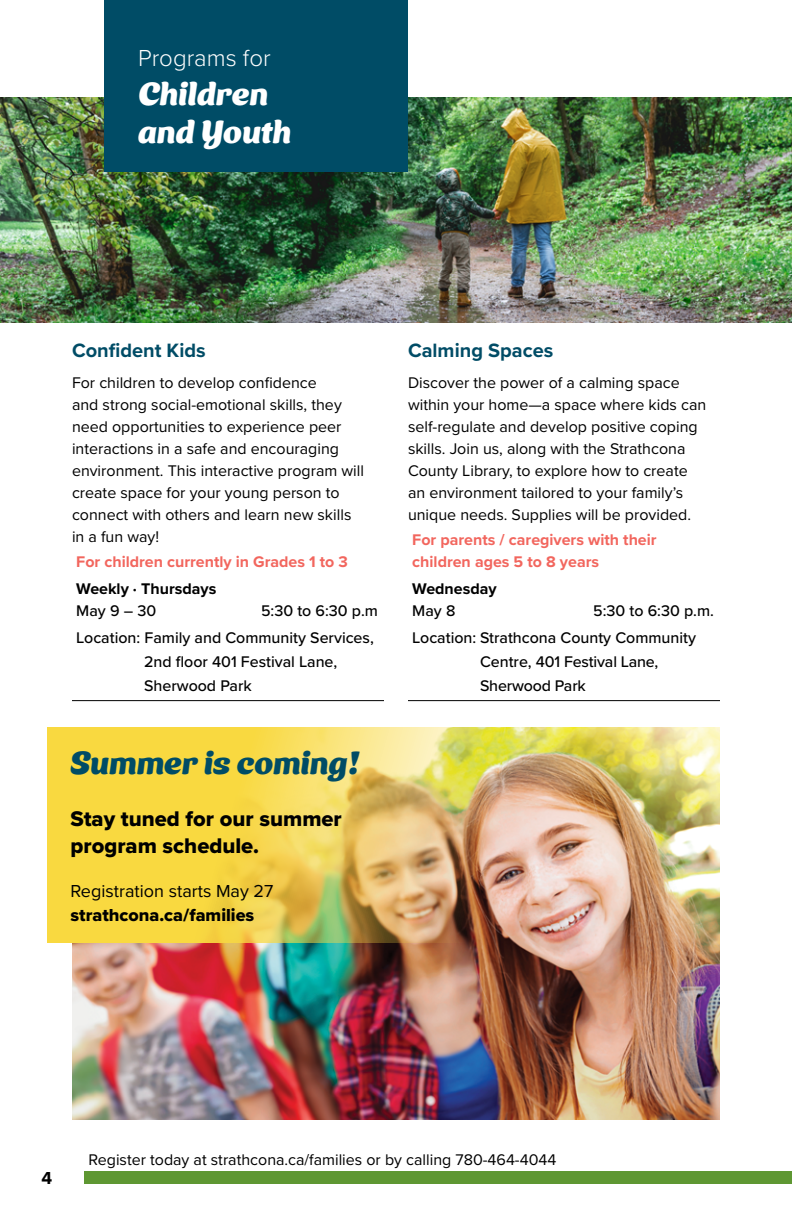
<style>
.page{position:relative;width:792px;height:1224px;background:#fff}
.page>*{position:absolute;margin:0;border:0;box-sizing:border-box;transform-origin:0 0}
.t1{font:32px/38.4px "Ice Cream Slant";color:#fff}
.t2{font:32px "Ice Cream Slant";color:#004c66}
.t3{font:300 24px "Proxima Nova";color:#fff}
.t4{font:22px/26.4px "Proxima Nova Extrabld";color:#000}
.t5{font:700 20px "Proxima Nova";color:#004c66}
.t6{font:18px "Proxima Nova";color:#000}
.t7{font:18px "Proxima Nova Extrabld";color:#000}
.t8{font:700 18px "Proxima Nova";color:#000}
.t9{font:16px/22px "Proxima Nova";color:#000}
.t10{font:500 16px/27.2px "Proxima Nova";color:#000}
.t11{font:700 16px/22px "Proxima Nova";color:#f2665e}
.t12{font:700 16px "Proxima Nova";color:#000}
</style>
<div class="page">
<div style="left:84px;top:1172px;width:708px;height:12px;background:#5e9732"></div>
<img style="left:72px;top:727px;width:648px;height:392px">
<hr style="left:72px;top:700px;width:312px;height:1px;background:#000">
<img style="left:0;top:98px;width:792px;height:225px">
<div style="left:104px;top:0;width:304px;height:171px;background:#004c66"></div>
<img style="left:47px;top:727px;width:502px;height:216px">
<hr style="left:408px;top:700px;width:312px;height:1px;background:#000">
<h2 class="t3" style="left:138px;top:40px;width:134px">Programs for</h2>
<h1 class="t1" style="left:138px;top:71px;width:155px">Children and Youth</h1>
<p class="t5" style="left:72px;top:335px;width:135px">Confident Kids</p>
<p class="t9" style="left:72px;top:371px;width:294px">For children to develop confidence<br>and strong social-emotional skills, they need opportunities to experience peer interactions in a safe and encouraging environment. This interactive program will create space for your young person to connect with others and learn new skills in a fun way!</p>
<p class="t11" style="left:76px;top:550px;width:273px">For children currently in Grades 1 to 3</p>
<p class="t12" style="left:76px;top:577px;width:142px">Weekly · Thursdays</p>
<p class="t10" style="left:76px;top:597px;width:81px">May 9 – 30</p>
<p class="t10" style="left:76px;top:597px;width:303px;text-align:right">5:30 to 6:30 p.m<br>Location: Family and Community Services,</p>
<p class="t10" style="left:144px;top:649px;width:195px;line-height:24px">2nd floor 401 Festival Lane,<br>Sherwood Park</p>
<h1 class="t2" style="left:70px;top:735px;width:291px">Summer is coming!</h1>
<h3 class="t4" style="left:70px;top:806px;width:273px">Stay tuned for our summer program schedule.</h3>
<p class="t6" style="left:70px;top:877px;width:204px">Registration starts May 27</p>
<p class="t7" style="left:70px;top:901px;width:185px">strathcona.ca/families</p>
<p class="t5" style="left:408px;top:335px;width:147px">Calming Spaces</p>
<p class="t9" style="left:408px;top:371px;width:300px">Discover the power of a calming space within your home—a space where kids can self-regulate and develop positive coping skills. Join us, along with the Strathcona County Library, to explore how to create an environment tailored to your family’s unique needs. Supplies will be provided.</p>
<p class="t11" style="left:412px;top:528px;width:246px">For parents / caregivers with their children ages 5 to 8 years</p>
<p class="t12" style="left:412px;top:577px;width:86px">Wednesday</p>
<p class="t10" style="left:412px;top:597px;width:45px">May 8</p>
<p class="t10" style="left:412px;top:597px;width:303px;text-indent:181px">5:30 to 6:30 p.m.<br>Location: Strathcona County Community</p>
<p class="t10" style="left:480px;top:649px;width:180px;line-height:24px">Centre, 401 Festival Lane,<br>Sherwood Park</p>
<p class="t8" style="left:41px;top:1164px;width:12px">4</p>
<p class="t9" style="left:89px;top:1148px;width:469px">Register today at strathcona.ca/families or by calling 780-464-4044</p>
</div>
